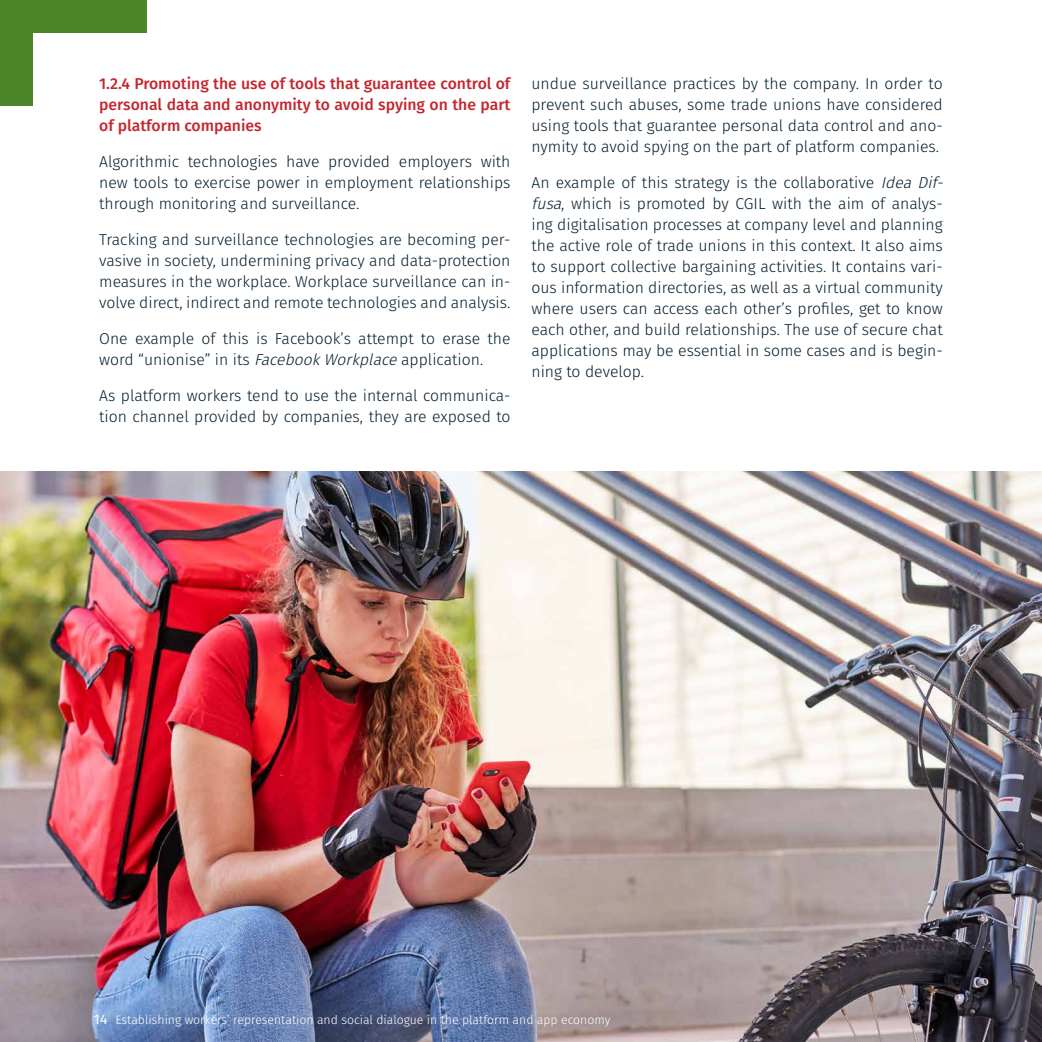
<style>
.page{position:relative;width:1042px;height:1042px;background:#fff}
.page>*{position:absolute;margin:0;border:0;box-sizing:border-box;transform-origin:0 0}
.t1{font:300 15.75px/21px "Fira Sans";color:#021d2e;text-align:justify}
.t2{font:500 15.75px/21px "Fira Sans";color:#c4262e;text-align:justify}
.t3{font:300 12.25px "Fira Sans";color:#fff}
.s1{font-style:italic}
.s2{font-weight:400;font-size:14px}
</style>
<div class="page">
<div style="left:0;top:0;width:32px;height:106px;background:#4d8629"></div>
<div style="left:32px;top:0;width:114px;height:32px;background:#4d8629"></div>
<img style="left:0;top:471px;width:1042px;height:571px">
<p class="t2" style="left:99px;top:72px;width:413px">1.2.4 Promoting the use of tools that guarantee control of personal data and anonymity to avoid spying on the part of platform companies</p>
<p class="t1" style="left:99px;top:151px;width:413px">Algorithmic technologies have provided employers with new tools to exercise power in employment relationships through monitoring and surveillance.</p>
<p class="t1" style="left:99px;top:229px;width:413px">Tracking and surveillance technologies are becoming per&shy;vasive in society, undermining privacy and data-protection measures in the workplace. Workplace surveillance can in&shy;volve direct, indirect and remote technologies and analysis.</p>
<p class="t1" style="left:99px;top:328px;width:413px">One example of this is Facebook’s attempt to erase the word “unionise” in its <span class="s1">FacebookWorkplace</span>application.</p>
<p class="t1" style="left:99px;top:385px;width:413px">As platform workers tend to use the internal communica&shy;tion channel provided by companies, they are exposed to</p>
<p class="t1" style="left:531px;top:73px;width:413px">undue surveillance practices by the company. In order to prevent such abuses, some trade unions have considered using tools that guarantee personal data control and ano&shy;nymity to avoid spying on the part of platform companies.</p>
<p class="t1" style="left:531px;top:172px;width:417px;text-align:left">An example of this strategy is the collaborative <span class="s1">Idea Dif&shy;fusa</span>, which is promoted by CGIL with the aim of analys&shy;ing digitalisation processes at company level and planning the active role of trade unions in this context. It also aims to support collective bargaining activities. It contains vari&shy;ous information directories, as well as a virtual community where users can access each other’s profiles, get to know each other, and build relationships. The use of secure chat applications may be essential in some cases and is begin&shy;ning to develop.</p>
<p class="t3" style="left:94px;top:1011px;width:518px"><span class="s2">14</span> Establishing workers’ representation and social dialogue in the platform and app economy</p>
</div>
